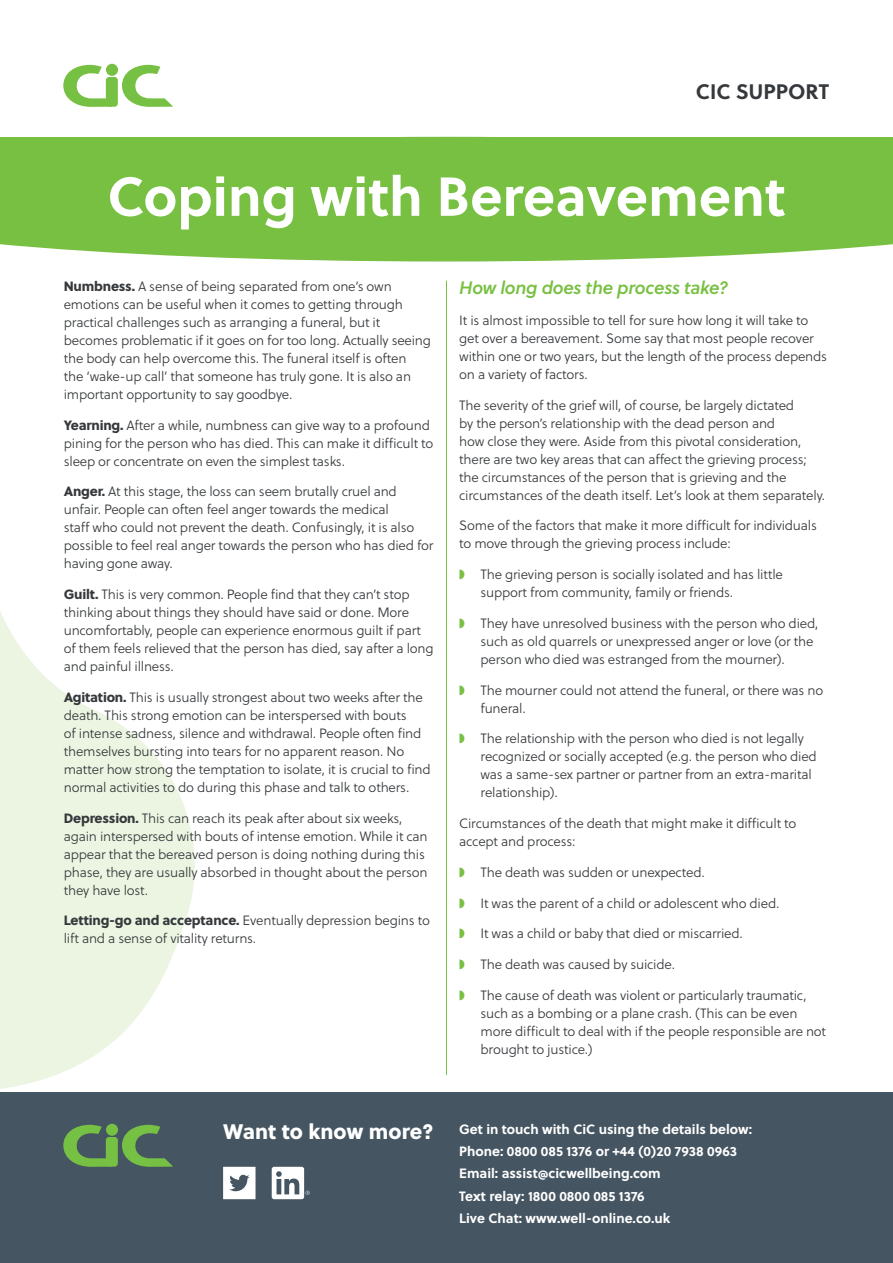
<style>
.page{position:relative;width:893px;height:1263px;background:#fff}
.page>*{position:absolute;margin:0;border:0;box-sizing:border-box;transform-origin:0 0}
.t1{font:700 54.75px "Soleil";color:#fff}
.t2{font:21px "Soleil Xb";color:#fff}
.t3{font:700 21px "Soleil";color:#36393c}
.t4{font:italic 18px "Soleil Sb";letter-spacing:-.015em;color:#78c042}
.t5{font:13.5px/18px "Soleil Lt";letter-spacing:-.015em;color:#36393c}
.t6{font:700 13.5px/22.2px "Soleil";color:#fff}
.s1{font-family:"Soleil Xb"}
.s2{color:#78c042}
</style>
<div class="page">
<svg style="left:64px;top:65px;width:46px;height:42px"></svg>
<svg style="left:122px;top:65px;width:51px;height:42px"></svg>
<div style="left:106px;top:64px;width:12px;height:12px;background:#76c043;border-radius:50%"></div>
<div style="left:106px;top:77px;width:12px;height:30px;background:#76c043;border-radius:3px"></div>
<svg style="left:0;top:611px;width:212px;height:482px;fill:#ecf5e2"></svg>
<div style="left:0;top:1093px;width:893px;height:170px;background:#455562"></div>
<svg style="left:64px;top:1125px;width:48px;height:42px"></svg>
<svg style="left:122px;top:1125px;width:51px;height:42px"></svg>
<div style="left:106px;top:1124px;width:12px;height:12px;background:#76c043;border-radius:50%"></div>
<div style="left:106px;top:1137px;width:12px;height:29px;background:#76c043;border-radius:3px"></div>
<svg style="left:223px;top:1167px;width:32px;height:32px"></svg>
<svg style="left:272px;top:1167px;width:38px;height:32px"></svg>
<hr style="left:446px;top:281px;width:1px;height:794px;background:#78c042">
<div style="left:0;top:137px;width:893px;height:124px;background:#78c042"></div>
<h2 class="t3" style="left:696px;top:76px;width:135px">CIC SUPPORT</h2>
<h1 class="t1" style="left:107px;top:154px;width:680px">Coping with Bereavement</h1>
<p class="t5" style="left:64px;top:277px;width:369px"><span class="s1">Numbness.</span> A sense of being separated from one’s own emotions can be useful when it comes to getting through practical challenges such as arranging a funeral, but it becomes problematic if it goes on for too long. Actually seeing the body can help overcome this. The funeral itself is often<br>the ‘wake-up call’ that someone has truly gone. It is also an important opportunity to say goodbye.</p>
<p class="t5" style="left:64px;top:416px;width:371px"><span class="s1">Yearning.</span> After a while, numbness can give way to a profound pining for the person who has died. This can make it difficult to sleep or concentrate on even the simplest tasks.</p>
<p class="t5" style="left:64px;top:482px;width:371px"><span class="s1">Anger.</span> At this stage, the loss can seem brutally cruel and unfair. People can often feel anger towards the medical<br>staff who could not prevent the death. Confusingly, it is also possible to feel real anger towards the person who has died for having gone away.</p>
<p class="t5" style="left:64px;top:585px;width:371px"><span class="s1">Guilt.</span> This is very common. People find that they can’t stop thinking about things they should have said or done. More uncomfortably, people can experience enormous guilt if part of them feels relieved that the person has died, say after a long and painful illness.</p>
<p class="t5" style="left:64px;top:688px;width:368px"><span class="s1">Agitation.</span> This is usually strongest about two weeks after the death. This strong emotion can be interspersed with bouts<br>of intense sadness, silence and withdrawal. People often find themselves bursting into tears for no apparent reason. No matter how strong the temptation to isolate, it is crucial to find normal activities to do during this phase and talk to others.</p>
<p class="t5" style="left:64px;top:809px;width:365px"><span class="s1">Depression.</span> This can reach its peak after about six weeks, again interspersed with bouts of intense emotion. While it can appear that the bereaved person is doing nothing during this phase, they are usually absorbed in thought about the person they have lost.</p>
<p class="t5" style="left:64px;top:911px;width:368px"><span class="s1">Letting-go and acceptance.</span> Eventually depression begins to lift and a sense of vitality returns.</p>
<h3 class="t4" style="left:459px;top:274px;width:271px">How long does the process take?</h3>
<p class="t5" style="left:459px;top:311px;width:369px">It is almost impossible to tell for sure how long it will take to get over a bereavement. Some say that most people recover within one or two years, but the length of the process depends on a variety of factors.</p>
<p class="t5" style="left:459px;top:396px;width:368px">The severity of the grief will, of course, be largely dictated<br>by the person’s relationship with the dead person and<br>how close they were. Aside from this pivotal consideration, there are two key areas that can affect the grieving process; the circumstances of the person that is grieving and the circumstances of the death itself. Let’s look at them separately.</p>
<p class="t5" style="left:459px;top:517px;width:359px">Some of the factors that make it more difficult for individuals to move through the grieving process include:</p>
<p class="t5" style="left:480px;top:565px;width:304px;text-indent:-21px"><span class="s2">◗</span> The grieving person is socially isolated and has little support from community, family or friends.</p>
<p class="t5" style="left:480px;top:614px;width:339px;text-indent:-21px"><span class="s2">◗</span> They have unresolved business with the person who died, such as old quarrels or unexpressed anger or love (or the person who died was estranged from the mourner).</p>
<p class="t5" style="left:480px;top:681px;width:344px;text-indent:-21px"><span class="s2">◗</span> The mourner could not attend the funeral, or there was no funeral.</p>
<p class="t5" style="left:480px;top:730px;width:338px;text-indent:-21px"><span class="s2">◗</span> The relationship with the person who died is not legally recognized or socially accepted (e.g. the person who died was a same-sex partner or partner from an extra-marital relationship).</p>
<p class="t5" style="left:459px;top:814px;width:339px">Circumstances of the death that might make it difficult to accept and process:</p>
<p class="t5" style="left:459px;top:863px;width:247px"><span class="s2">◗</span> The death was sudden or unexpected.</p>
<p class="t5" style="left:459px;top:894px;width:322px"><span class="s2">◗</span> It was the parent of a child or adolescent who died.</p>
<p class="t5" style="left:459px;top:924px;width:285px"><span class="s2">◗</span> It was a child or baby that died or miscarried.</p>
<p class="t5" style="left:459px;top:955px;width:217px"><span class="s2">◗</span> The death was caused by suicide.</p>
<p class="t5" style="left:480px;top:986px;width:347px;text-indent:-21px"><span class="s2">◗</span> The cause of death was violent or particularly traumatic, such as a bombing or a plane crash. (This can be even more difficult to deal with if the people responsible are not brought to justice.)</p>
<h2 class="t2" style="left:223px;top:1115px;width:212px">Want to know more?</h2>
<p class="t6" style="left:459px;top:1117px;width:294px">Get in touch with CiC using the details below:<br>Phone: 0800 085 1376 or +44 (0)20 7938 0963<br>Email: assist@cicwellbeing.com<br>Text relay: 1800 0800 085 1376<br>Live Chat: www.well-online.co.uk</p>
</div>
